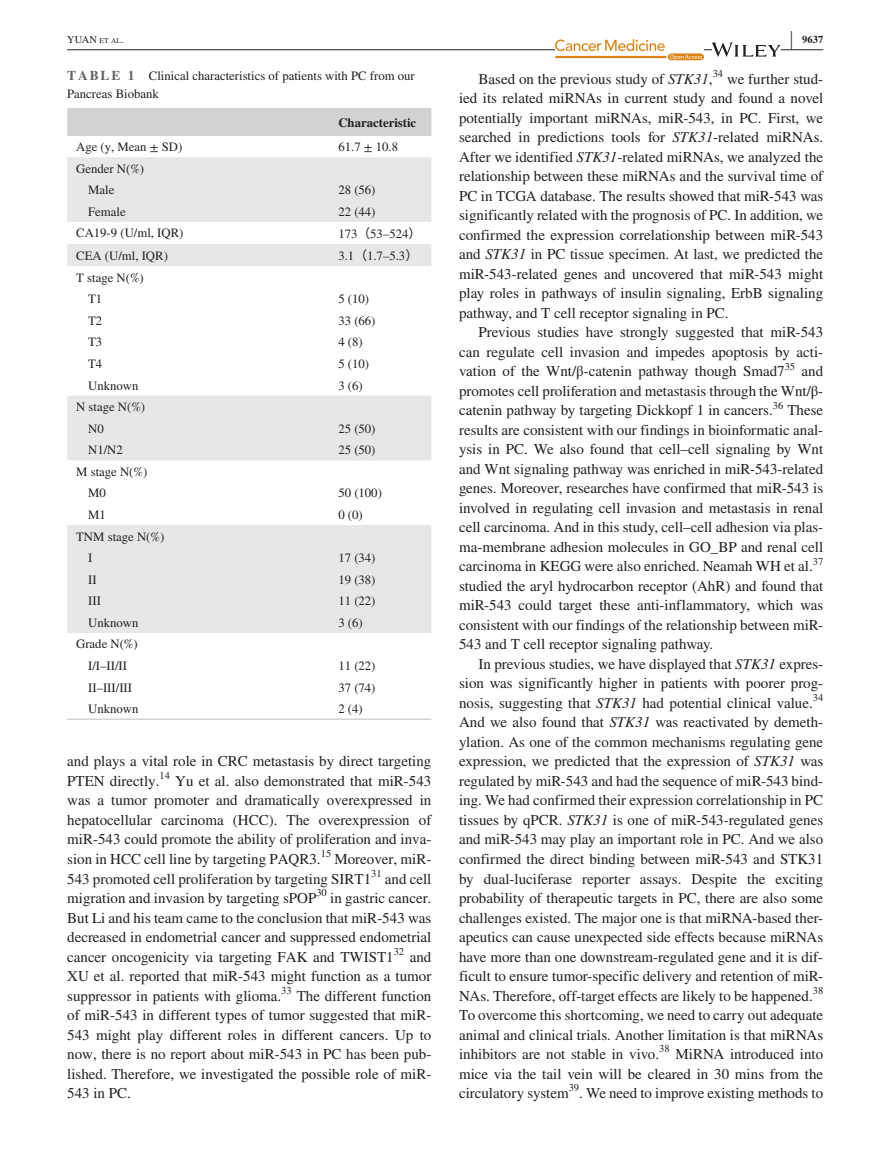
<style>
.page{position:relative;width:893px;height:1174px;background:#fff}
.page>*{position:absolute;margin:0;border:0;box-sizing:border-box;transform-origin:0 0}
.t1{font:700 25.95px "STIX";color:#231f20;scale:.36 1}
.t2{font:15px/19.5px "STIX";color:#231f20;text-align:justify}
.t3{font:12.75px/21.6px "STIX";color:#231f20}
.t4{font:700 12.75px "STIX";color:#231f20}
.t5{font:10.5px "STIX";color:#231f20}
.t6{font:10.5px "STIX";color:#231f20}
.t7{font:700 10.5px "STIX";color:#231f20}
.s1{font-size:7.35px}
.s2{font-weight:700;font-size:13.5px;color:#636366}
.s3{font-family:"Noto Sans Mono CJ Ksc"}
.s4{font-style:italic}
</style>
<div class="page">
<hr style="left:67px;top:49px;width:756px;height:1px;background:#231f20">
<svg style="left:555px;top:39px;width:149px;height:21px"></svg>
<svg style="left:712px;top:43px;width:68px;height:14px"></svg>
<div style="left:67px;top:108px;width:364px;height:28px;background:#d1d2d4"></div>
<svg style="left:67px;top:157px;width:364px;height:476px;fill:#e6e7e9"></svg>
<hr style="left:67px;top:718px;width:262px;height:2px;background:#d1d2d4">
<hr style="left:329px;top:718px;width:102px;height:2px;background:#d1d2d4">
<h1 class="t1" style="left:790px;top:25px;width:7px">|</h1>
<p class="t6" style="left:67px;top:32px;width:58px">YUAN <span class="s1">et al</span>.</p>
<p class="t7" style="left:802px;top:33px;width:22px">9637</p>
<p class="t3" style="left:67px;top:68px;width:349px;line-height:18px"><span class="s2">TABLE 1</span> Clinical characteristics of patients with PC from our<br>Pancreas Biobank</p>
<p class="t4" style="left:338px;top:115px;width:79px">Characteristic</p>
<p class="t3" style="left:76px;top:137px;width:108px">Age (y, Mean ± SD)</p>
<p class="t3" style="left:338px;top:137px;width:61px">61.7 ± 10.8</p>
<p class="t3" style="left:88px;top:158px;width:57px;text-indent:-12px">Gender N(%)<br>Male</p>
<p class="t3" style="left:338px;top:180px;width:39px">28 (56)</p>
<p class="t3" style="left:88px;top:202px;width:39px">Female</p>
<p class="t3" style="left:338px;top:202px;width:39px">22 (44)</p>
<p class="t3" style="left:76px;top:223px;width:109px">CA19-9 (U/ml, IQR)</p>
<p class="t3" style="left:338px;top:224px;width:84px">173<span class="s3">（</span>53–524<span class="s3">）</span></p>
<p class="t3" style="left:76px;top:245px;width:93px">CEA (U/ml, IQR)</p>
<p class="t3" style="left:338px;top:246px;width:81px">3.1<span class="s3">（</span>1.7–5.3<span class="s3">）</span></p>
<p class="t3" style="left:88px;top:267px;width:57px;text-indent:-12px">T stage N(%)<br>T1</p>
<p class="t3" style="left:338px;top:289px;width:32px">5 (10)</p>
<p class="t3" style="left:88px;top:311px;width:16px">T2</p>
<p class="t3" style="left:338px;top:311px;width:39px">33 (66)</p>
<p class="t3" style="left:88px;top:332px;width:16px">T3</p>
<p class="t3" style="left:338px;top:332px;width:26px">4 (8)</p>
<p class="t3" style="left:88px;top:354px;width:16px">T4</p>
<p class="t3" style="left:338px;top:354px;width:32px">5 (10)</p>
<p class="t3" style="left:88px;top:375px;width:52px">Unknown</p>
<p class="t3" style="left:338px;top:375px;width:26px">3 (6)</p>
<p class="t3" style="left:88px;top:397px;width:59px;text-indent:-12px">N stage N(%)<br>N0</p>
<p class="t3" style="left:338px;top:418px;width:39px">25 (50)</p>
<p class="t3" style="left:88px;top:440px;width:36px">N1/N2</p>
<p class="t3" style="left:338px;top:440px;width:39px">25 (50)</p>
<p class="t3" style="left:88px;top:461px;width:61px;text-indent:-12px">M stage N(%)<br>M0</p>
<p class="t3" style="left:338px;top:483px;width:45px">50 (100)</p>
<p class="t3" style="left:88px;top:505px;width:19px">M1</p>
<p class="t3" style="left:338px;top:505px;width:26px">0 (0)</p>
<p class="t3" style="left:88px;top:526px;width:78px;text-indent:-12px">TNM stage N(%)<br>I</p>
<p class="t3" style="left:338px;top:548px;width:39px">17 (34)</p>
<p class="t3" style="left:88px;top:569px;width:10px">II</p>
<p class="t3" style="left:338px;top:569px;width:39px">19 (38)</p>
<p class="t3" style="left:88px;top:591px;width:14px">III</p>
<p class="t3" style="left:338px;top:591px;width:39px">11 (22)</p>
<p class="t3" style="left:88px;top:612px;width:52px">Unknown</p>
<p class="t3" style="left:338px;top:612px;width:26px">3 (6)</p>
<p class="t3" style="left:76px;top:634px;width:63px;text-align:center">Grade N(%)<br>I/I–II/II</p>
<p class="t3" style="left:338px;top:656px;width:39px">11 (22)</p>
<p class="t3" style="left:88px;top:677px;width:45px">II–III/III</p>
<p class="t3" style="left:338px;top:677px;width:39px">37 (74)</p>
<p class="t3" style="left:88px;top:699px;width:52px">Unknown</p>
<p class="t3" style="left:338px;top:699px;width:26px">2 (4)</p>
<p class="t2" style="left:67px;top:752px;width:366px">and plays a vital role in CRC metastasis by direct targeting<br>PTEN directly.</p>
<p class="t5" style="left:160px;top:768px;width:12px">14</p>
<p class="t2" style="left:67px;top:772px;width:366px;text-indent:108px">Yu et al. also demonstrated that miR-543 was a tumor promoter and dramatically overexpressed in hepatocellular carcinoma (HCC). The overexpression of miR-543 could promote the ability of proliferation and inva&shy;sion in HCC cell line by targeting PAQR3.</p>
<p class="t5" style="left:321px;top:846px;width:12px">15</p>
<p class="t2" style="left:67px;top:850px;width:366px;text-indent:267px">Moreover, miR-<br>543 promoted cell proliferation by targeting SIRT1</p>
<p class="t5" style="left:371px;top:866px;width:12px">31</p>
<p class="t2" style="left:385px;top:869px;width:48px">and cell</p>
<p class="t2" style="left:67px;top:889px;width:251px">migration and invasion by targeting sPOP</p>
<p class="t5" style="left:316px;top:885px;width:12px">30</p>
<p class="t2" style="left:67px;top:889px;width:366px;text-indent:263px">in gastric cancer.<br>But Li and his team came to the conclusion that miR-543 was decreased in endometrial cancer and suppressed endometrial cancer oncogenicity via targeting FAK and TWIST1</p>
<p class="t5" style="left:394px;top:944px;width:12px">32</p>
<p class="t2" style="left:67px;top:947px;width:366px;text-indent:343px">and XU et al. reported that miR-543 might function as a tumor suppressor in patients with glioma.<sup>33</sup> The different function of miR-543 in different types of tumor suggested that miR-543 might play different roles in different cancers. Up to now, there is no report about miR-543 in PC has been pub&shy;lished. Therefore, we investigated the possible role of miR-543 in PC.</p>
<p class="t2" style="left:479px;top:70px;width:236px">Based on the previous study of <span class="s4">STK31</span>,</p>
<p class="t5" style="left:713px;top:66px;width:12px">34</p>
<p class="t2" style="left:459px;top:70px;width:366px;text-indent:268px">we further stud&shy;ied its related miRNAs in current study and found a novel potentially important miRNAs, miR-543, in PC. First, we searched in predictions tools for <span class="s4">STK31</span>-related miRNAs.<br>After we identified <span class="s4">STK31</span>-related miRNAs, we analyzed the relationship between these miRNAs and the survival time of PC in TCGA database. The results showed that miR-543 was significantly related with the prognosis of PC. In addition, we confirmed the expression correlationship between miR-543 and <span class="s4">STK31</span> in PC tissue specimen. At last, we predicted the miR-543-related genes and uncovered that miR-543 might play roles in pathways of insulin signaling, ErbB signaling pathway, and T cell receptor signaling in PC.</p>
<p class="t2" style="left:459px;top:323px;width:366px;text-indent:20px">Previous studies have strongly suggested that miR-543 can regulate cell invasion and impedes apoptosis by acti&shy;vation of the Wnt/β-catenin pathway though Smad7</p>
<p class="t5" style="left:785px;top:359px;width:12px">35</p>
<p class="t2" style="left:459px;top:362px;width:366px;text-indent:343px">and promotes cell proliferation and metastasis through the Wnt/β&shy;catenin pathway by targeting Dickkopf 1 in cancers.</p>
<p class="t5" style="left:773px;top:398px;width:12px">36</p>
<p class="t2" style="left:459px;top:401px;width:366px;text-indent:328px">These results are consistent with our findings in bioinformatic anal&shy;ysis in PC. We also found that cell–cell signaling by Wnt and Wnt signaling pathway was enriched in miR-543-related genes. Moreover, researches have confirmed that miR-543 is involved in regulating cell invasion and metastasis in renal cell carcinoma. And in this study, cell–cell adhesion via plas&shy;ma-membrane adhesion molecules in GO_BP and renal cell carcinoma in KEGG were also enriched. Neamah WH et al.</p>
<p class="t5" style="left:813px;top:554px;width:12px">37</p>
<p class="t2" style="left:459px;top:577px;width:366px">studied the aryl hydrocarbon receptor (AhR) and found that miR-543 could target these anti-inflammatory, which was consistent with our findings of the relationship between miR-543 and T cell receptor signaling pathway.</p>
<p class="t2" style="left:459px;top:655px;width:366px;text-indent:19px">In previous studies, we have displayed that <span class="s4">STK31</span> expres&shy;sion was significantly higher in patients with poorer prog&shy;nosis, suggesting that <span class="s4">STK31</span> had potential clinical value.</p>
<p class="t5" style="left:813px;top:690px;width:12px">34</p>
<p class="t2" style="left:459px;top:713px;width:366px">And we also found that <span class="s4">STK31</span> was reactivated by demeth&shy;ylation. As one of the common mechanisms regulating gene expression, we predicted that the expression of <span class="s4">STK31</span> was regulated by miR-543 and had the sequence of miR-543 bind&shy;ing. We had confirmed their expression correlationship in PC tissues by qPCR. <span class="s4">STK31</span> is one of miR-543-regulated genes and miR-543 may play an important role in PC. And we also confirmed the direct binding between miR-543 and STK31 by dual-luciferase reporter assays. Despite the exciting probability of therapeutic targets in PC, there are also some challenges existed. The major one is that miRNA-based ther&shy;apeutics can cause unexpected side effects because miRNAs have more than one downstream-regulated gene and it is dif&shy;ficult to ensure tumor-specific delivery and retention of miR-NAs. Therefore, off-target effects are likely to be happened.<sup>38<br></sup>To overcome this shortcoming, we need to carry out adequate animal and clinical trials. Another limitation is that miRNAs inhibitors are not stable in vivo.</p>
<p class="t5" style="left:659px;top:1041px;width:12px">38</p>
<p class="t2" style="left:459px;top:1045px;width:366px;text-indent:216px">MiRNA introduced into mice via the tail vein will be cleared in 30 mins from the circulatory system</p>
<p class="t5" style="left:569px;top:1080px;width:12px">39</p>
<p class="t2" style="left:579px;top:1084px;width:245px">. We need to improve existing methods to</p>
</div>
